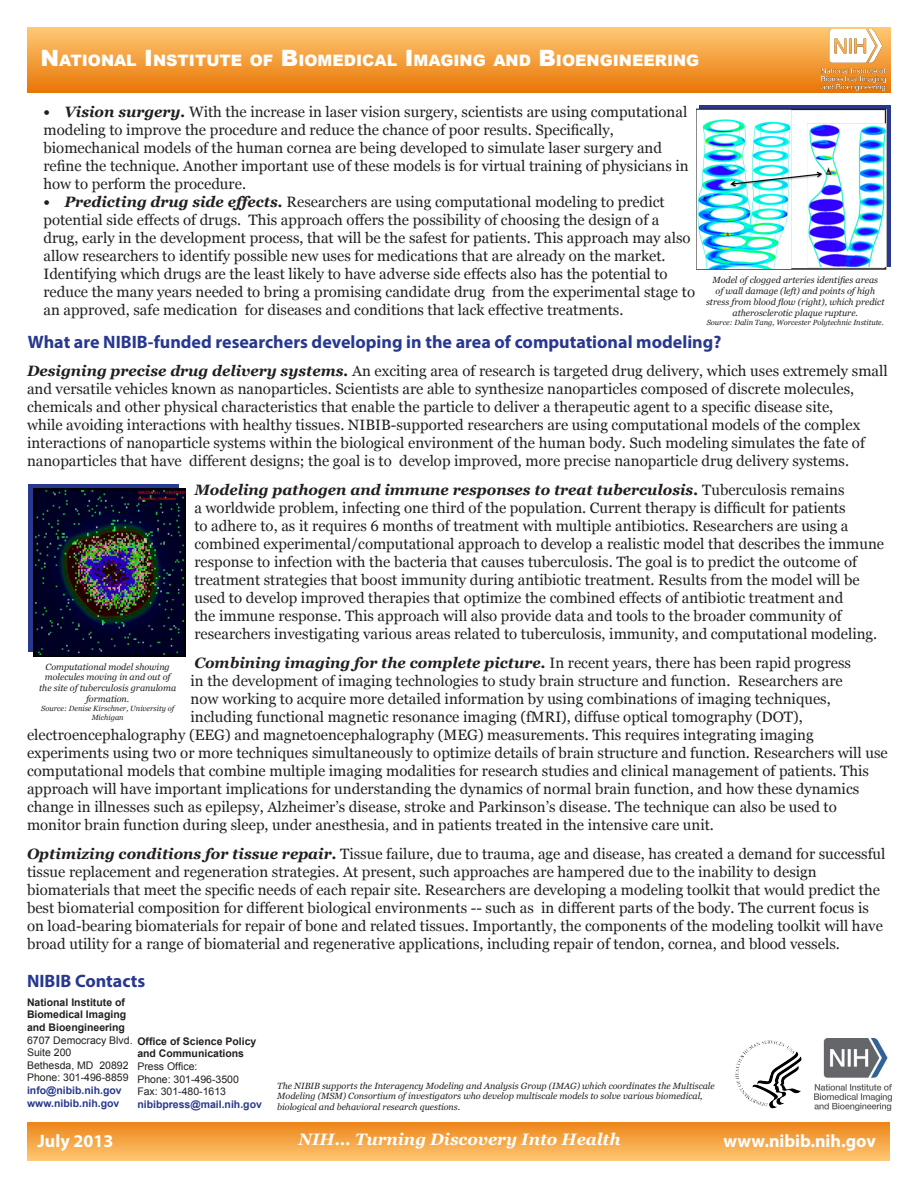
<style>
.page{position:relative;width:918px;height:1188px;background:#fff}
.page>*{position:absolute;margin:0;border:0;box-sizing:border-box;transform-origin:0 0}
.Question_Heading{font:700 18px "Myriad Pro";color:#283890}
.Footers{font:700 18px "Myriad Pro";color:#fff}
.Contact{font:700 18px "Myriad Pro";color:#283890}
.t1{font:italic 700 16.5px "Georgia";color:#fff}
.t2{font:900 15.75px "Arial";color:#fff}
.Body_Text{font:15px/18px "Georgia";color:#231f20}
.Contact_2{font:10.5px "Arial";color:#231f20}
.Contact_2-2{font:700 10.5px/12.6px "Arial";color:#231f20;text-align:justify}
.Contact_2-3{font:700 10.5px "Arial";color:#283890}
.Captions{font:italic 9px/10.8px "Georgia";color:#231f20;text-align:center}
.Captions-2{font:italic 7.5px/9px "Georgia";color:#231f20;text-align:center}
.s1{font-size:22.5px}
.s2{font-weight:700;font-style:italic}
</style>
<div class="page">
<div style="left:27px;top:27px;width:864px;height:66px;background:linear-gradient(to bottom,#ffca76,#e97605)"></div>
<div style="left:27px;top:1122px;width:863px;height:39px;background:linear-gradient(to bottom,#ed8519,#ffc873)"></div>
<svg style="left:699px;top:105px;width:191px;height:161px;background:#495597"></svg>
<div style="left:28px;top:484px;width:150px;height:168px;background:#283890"></div>
<img style="left:821px;top:30px;width:65px;height:60px">
<img style="left:697px;top:109px;width:188px;height:160px">
<img style="left:33px;top:489px;width:152px;height:167px">
<img style="left:735px;top:1040px;width:67px;height:69px">
<img style="left:815px;top:1039px;width:76px;height:71px">
<p class="t2" style="left:40px;top:49px;width:660px"><span class="s1">N</span>ATIONAL <span class="s1">I</span> NSTITUTE OF <span class="s1">B</span>IOMEDICAL <span class="s1">I</span> MAGING AND <span class="s1">B</span>IOENGINEERING</p>
<p class="Body_Text" style="left:44px;top:103px;width:647px"><span class="s2">• Vision surgery.</span> With the increase in laser vision surgery, scientists are using computational modeling to improve the procedure and reduce the chance of poor results. Specifically, biomechanical models of the human cornea are being developed to simulate laser surgery and refine the technique. Another important use of these models is for virtual training of physicians in how to perform the procedure.</p>
<p class="Body_Text" style="left:44px;top:193px;width:653px"><span class="s2">• Predicting drug side effects.</span> Researchers are using computational modeling to predict potential side effects of drugs. This approach offers the possibility of choosing the design of a drug, early in the development process, that will be the safest for patients. This approach may also allow researchers to identify possible new uses for medications that are already on the market.<br>Identifying which drugs are the least likely to have adverse side effects also has the potential to reduce the many years needed to bring a promising candidate drug from the experimental stage to an approved, safe medication for diseases and conditions that lack effective treatments.</p>
<p class="Question_Heading" style="left:28px;top:331px;width:695px">What are NIBIB-funded researchers developing in the area of computational modeling?</p>
<p class="Captions" style="left:706px;top:275px;width:180px">Model of clogged arteries identifies areas<br>of wall damage (left) and points of high stress from blood flow (right), which predict atherosclerotic plaque rupture.</p>
<p class="Captions-2" style="left:707px;top:317px;width:179px">Source: Dalin Tang, Worcester Polytechnic Institute.</p>
<p class="Body_Text" style="left:27px;top:362px;width:862px"><span class="s2">Designing precise drug delivery systems.</span> An exciting area of research is targeted drug delivery, which uses extremely small and versatile vehicles known as nanoparticles. Scientists are able to synthesize nanoparticles composed of discrete molecules, chemicals and other physical characteristics that enable the particle to deliver a therapeutic agent to a specific disease site,<br>while avoiding interactions with healthy tissues. NIBIB-supported researchers are using computational models of the complex interactions of nanoparticle systems within the biological environment of the human body. Such modeling simulates the fate of nanoparticles that have different designs; the goal is to develop improved, more precise nanoparticle drug delivery systems.</p>
<p class="Body_Text" style="left:194px;top:481px;width:691px"><span class="s2">Modeling pathogen and immune responses to treat tuberculosis.</span> Tuberculosis remains<br>a worldwide problem, infecting one third of the population. Current therapy is difficult for patients<br>to adhere to, as it requires 6 months of treatment with multiple antibiotics. Researchers are using a combined experimental/computational approach to develop a realistic model that describes the immune response to infection with the bacteria that causes tuberculosis. The goal is to predict the outcome of treatment strategies that boost immunity during antibiotic treatment. Results from the model will be used to develop improved therapies that optimize the combined effects of antibiotic treatment and<br>the immune response. This approach will also provide data and tools to the broader community of researchers investigating various areas related to tuberculosis, immunity, and computational modeling.</p>
<p class="Body_Text" style="left:194px;top:654px;width:658px"><span class="s2">Combining imaging for the complete picture.</span> In recent years, there has been rapid progress</p>
<p class="Body_Text" style="left:190px;top:672px;width:654px">in the development of imaging technologies to study brain structure and function. Researchers are</p>
<p class="Body_Text" style="left:190px;top:690px;width:642px">now working to acquire more detailed information by using combinations of imaging techniques,</p>
<p class="Body_Text" style="left:190px;top:708px;width:614px">including functional magnetic resonance imaging (fMRI), diffuse optical tomography (DOT),</p>
<p class="Body_Text" style="left:27px;top:726px;width:788px">electroencephalography (EEG) and magnetoencephalography (MEG) measurements. This requires integrating imaging</p>
<p class="Body_Text" style="left:27px;top:744px;width:862px">experiments using two or more techniques simultaneously to optimize details of brain structure and function. Researchers will use</p>
<p class="Body_Text" style="left:27px;top:762px;width:844px">computational models that combine multiple imaging modalities for research studies and clinical management of patients. This</p>
<p class="Body_Text" style="left:27px;top:780px;width:834px">approach will have important implications for understanding the dynamics of normal brain function, and how these dynamics</p>
<p class="Body_Text" style="left:27px;top:798px;width:811px">change in illnesses such as epilepsy, Alzheimer’s disease, stroke and Parkinson’s disease. The technique can also be used to</p>
<p class="Body_Text" style="left:27px;top:816px;width:689px">monitor brain function during sleep, under anesthesia, and in patients treated in the intensive care unit.</p>
<p class="Body_Text" style="left:27px;top:845px;width:860px"><span class="s2">Optimizing conditions for tissue repair.</span> Tissue failure, due to trauma, age and disease, has created a demand for successful tissue replacement and regeneration strategies. At present, such approaches are hampered due to the inability to design biomaterials that meet the specific needs of each repair site. Researchers are developing a modeling toolkit that would predict the best biomaterial composition for different biological environments -- such as in different parts of the body. The current focus is on load-bearing biomaterials for repair of bone and related tissues. Importantly, the components of the modeling toolkit will have broad utility for a range of biomaterial and regenerative applications, including repair of tendon, cornea, and blood vessels.</p>
<p class="Captions" style="left:39px;top:661px;width:139px">Computational model showing molecules moving in and out of the site of tuberculosis granuloma formation.</p>
<p class="Captions-2" style="left:41px;top:704px;width:134px">Source: Denise Kirschner, University of<br>Michigan</p>
<p class="Contact" style="left:27px;top:969px;width:120px">NIBIB Contacts</p>
<p class="Contact_2-2" style="left:27px;top:996px;width:101px">National Institute of Biomedical Imaging and Bioengineering</p>
<p class="Contact_2" style="left:27px;top:1033px;width:107px">6707 Democracy Blvd.</p>
<p class="Contact_2" style="left:27px;top:1046px;width:46px">Suite 200</p>
<p class="Contact_2" style="left:27px;top:1058px;width:103px">Bethesda, MD 20892</p>
<p class="Contact_2" style="left:27px;top:1071px;width:103px">Phone: 301-496-8859</p>
<p class="Contact_2-3" style="left:27px;top:1083px;width:96px">info@nibib.nih.gov</p>
<p class="Contact_2-3" style="left:27px;top:1096px;width:94px">www.nibib.nih.gov</p>
<p class="Contact_2-2" style="left:137px;top:1035px;width:121px">Office of Science Policy and Communications</p>
<p class="Contact_2" style="left:137px;top:1060px;width:62px">Press Office:</p>
<p class="Contact_2" style="left:137px;top:1072px;width:103px">Phone: 301-496-3500</p>
<p class="Contact_2" style="left:137px;top:1085px;width:90px">Fax: 301-480-1613</p>
<p class="Contact_2-3" style="left:137px;top:1097px;width:126px">nibibpress@mail.nih.gov</p>
<p class="Captions" style="left:277px;top:1080px;width:439px;text-align:left">The NIBIB supports the Interagency Modeling and Analysis Group (IMAG) which coordinates the Multiscale<br>Modeling (MSM) Consortium of investigators who develop multiscale models to solve various biomedical, biological and behavioral research questions.</p>
<p class="Footers" style="left:38px;top:1129px;width:77px">July 2013</p>
<p class="t1" style="left:298px;top:1129px;width:324px">NIH... Turning Discovery Into Health</p>
<p class="Footers" style="left:724px;top:1129px;width:154px">www.nibib.nih.gov</p>
</div>
